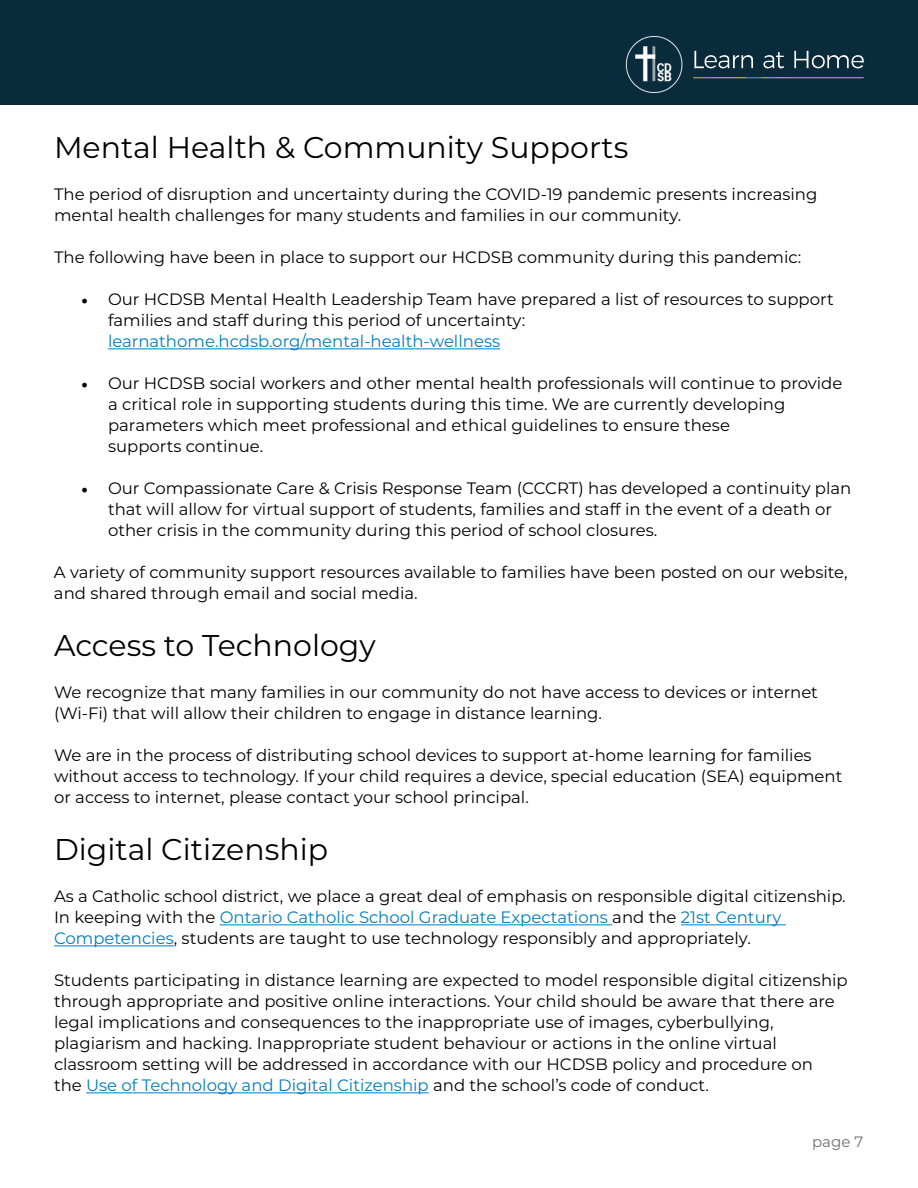
<style>
.page{position:relative;width:918px;height:1188px;background:#fff}
.page>*{position:absolute;margin:0;border:0;box-sizing:border-box;transform-origin:0 0}
.t1{font:30px "Montserrat";color:#000}
.t2{font:16.5px/21px "Montserrat";color:#000}
.t3{font:16.5px "Montserrat";color:#007dc3}
.t4{font:15px "Montserrat";color:#6d6e71}
.s1{font-family:"Minion Pro";font-size:18px}
.s2{color:#007dc3}
</style>
<div class="page">
<div style="left:0;top:0;width:918px;height:105px;background:#0a2b3b"></div>
<img style="left:626px;top:36px;width:239px;height:57px">
<hr style="left:108px;top:348px;width:392px;height:1px;background:#007dc3">
<hr style="left:220px;top:924px;width:392px;height:1px;background:#007dc3">
<hr style="left:681px;top:924px;width:105px;height:1px;background:#007dc3">
<hr style="left:54px;top:945px;width:120px;height:1px;background:#007dc3">
<hr style="left:86px;top:1092px;width:343px;height:1px;background:#007dc3">
<h1 class="t1" style="left:54px;top:127px;width:576px">Mental Health &amp; Community Supports</h1>
<p class="t2" style="left:54px;top:183px;width:765px">The period of disruption and uncertainty during the COVID-19 pandemic presents increasing mental health challenges for many students and families in our community.</p>
<p class="t2" style="left:54px;top:246px;width:749px">The following have been in place to support our HCDSB community during this pandemic:</p>
<p class="t2" style="left:108px;top:288px;width:727px;text-indent:-27px"><span class="s1">•</span> Our HCDSB Mental Health Leadership Team have prepared a list of resources to support families and staff during this period of uncertainty:</p>
<p class="t3" style="left:108px;top:330px;width:394px">learnathome.hcdsb.org/mental-health-wellness</p>
<p class="t2" style="left:108px;top:372px;width:736px;text-indent:-27px"><span class="s1">•</span> Our HCDSB social workers and other mental health professionals will continue to provide a critical role in supporting students during this time. We are currently developing parameters which meet professional and ethical guidelines to ensure these<br>supports continue.</p>
<p class="t2" style="left:108px;top:477px;width:745px;text-indent:-27px"><span class="s1">•</span> Our Compassionate Care &amp; Crisis Response Team (CCCRT) has developed a continuity plan that will allow for virtual support of students, families and staff in the event of a death or other crisis in the community during this period of school closures.</p>
<p class="t2" style="left:54px;top:561px;width:795px">A variety of community support resources available to families have been posted on our website, and shared through email and social media.</p>
<h1 class="t1" style="left:54px;top:625px;width:323px">Access to Technology</h1>
<p class="t2" style="left:54px;top:681px;width:766px">We recognize that many families in our community do not have access to devices or internet (Wi-Fi) that will allow their children to engage in distance learning.</p>
<p class="t2" style="left:54px;top:744px;width:790px">We are in the process of distributing school devices to support at-home learning for families without access to technology. If your child requires a device, special education (SEA) equipment or access to internet, please contact your school principal.</p>
<h1 class="t1" style="left:54px;top:829px;width:276px">Digital Citizenship</h1>
<p class="t2" style="left:54px;top:885px;width:793px">As a Catholic school district, we place a great deal of emphasis on responsible digital citizenship.<br>In keeping with the <span class="s2">Ontario Catholic School Graduate Expectations</span> and the <span class="s2">21st Century<br>Competencies</span>, students are taught to use technology responsibly and appropriately.</p>
<p class="t2" style="left:54px;top:969px;width:795px">Students participating in distance learning are expected to model responsible digital citizenship through appropriate and positive online interactions. Your child should be aware that there are legal implications and consequences to the inappropriate use of images, cyberbullying, plagiarism and hacking. Inappropriate student behaviour or actions in the online virtual classroom setting will be addressed in accordance with our HCDSB policy and procedure on<br>the <span class="s2">Use of Technology and Digital Citizenship</span> and the school’s code of conduct.</p>
<p class="t4" style="left:812px;top:1131px;width:53px">page 7</p>
</div>
